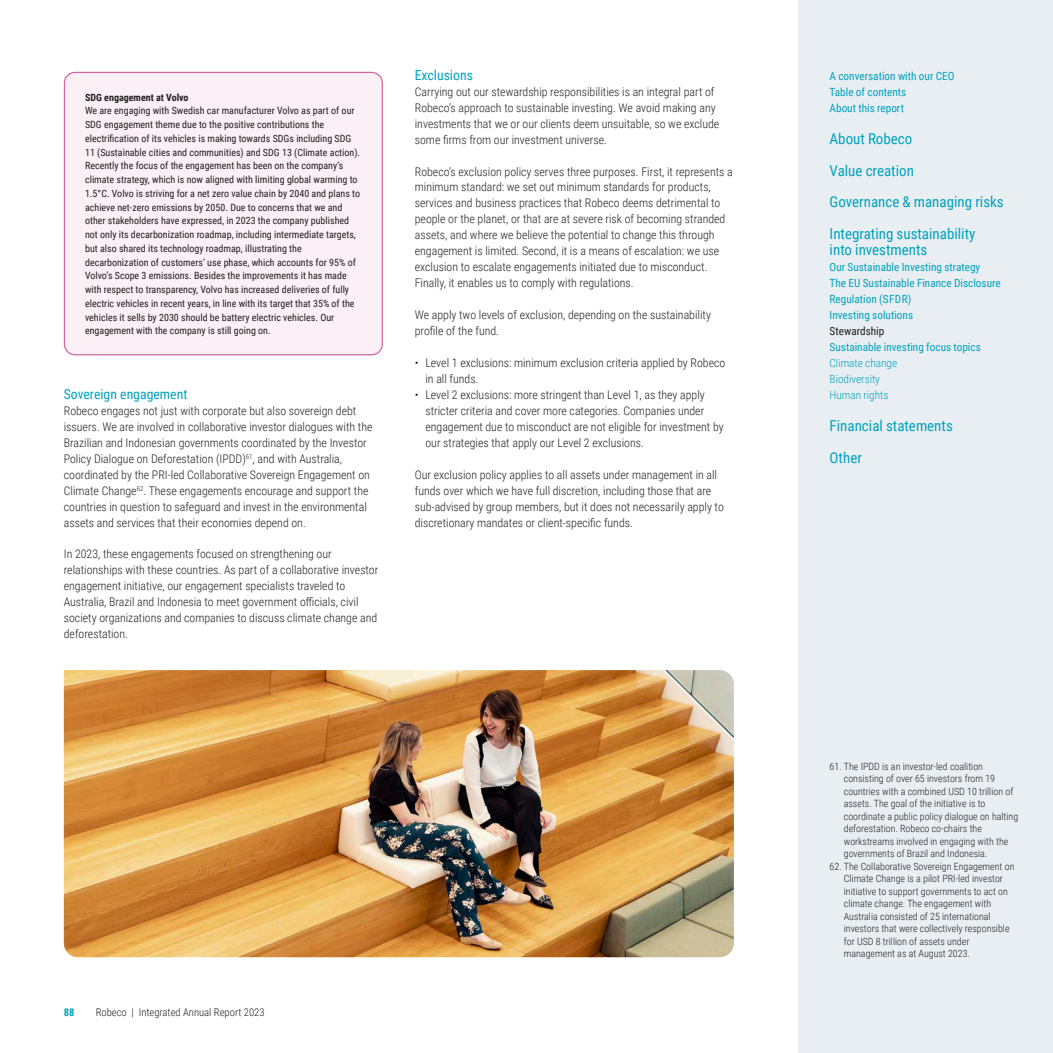
<style>
.page{position:relative;width:1053px;height:1053px;background:#fff}
.page>*{position:absolute;margin:0;border:0;box-sizing:border-box;transform-origin:0 0}
.Table_text_light{font:15px "Roboto Condensed";color:#00a2bd}
.Paragraafkop{font:13.75px "Roboto Condensed";color:#00a2bd}
.Leestekst{font:300 11.88px/16px "Roboto Condensed";color:#231f20}
.Table_text_light-2{font:11.25px "Roboto Condensed";color:#00a2bd}
.Table_text_light-3{font:300 11.25px "Roboto Condensed";color:#00a2bd}
.Table_text_light-4{font:11.25px "Roboto Condensed";color:#231f20}
.t1{font:300 10.62px "Roboto Condensed";color:#231f20}
.t2{font:700 10.62px "Roboto Condensed";color:#00a2bd}
.Leestekst-2{font:10px/13.8px "Roboto Condensed";color:#231f20}
.Voetnoot_zwart{font:300 10px/12.5px "Roboto Condensed";color:#231f20}
.Leestekst-3{font:700 10px "Roboto Condensed";color:#231f20}
</style>
<div class="page">
<div style="left:797px;top:0;width:255px;height:1052px;background:#e9eef3"></div>
<div style="left:64px;top:72px;width:318px;height:283px;background:#faf0f5;border-radius:11px"></div>
<div style="left:64px;top:72px;width:319px;height:283px;border:1px solid #b50063;border-radius:11px"></div>
<img style="left:64px;top:670px;width:669px;height:287px">
<p class="Leestekst-3" style="left:85px;top:90px;width:105px">SDG engagement at Volvo</p>
<p class="Leestekst-2" style="left:85px;top:103px;width:276px">We are engaging with Swedish car manufacturer Volvo as part of our SDG engagement theme due to the positive contributions the electrification of its vehicles is making towards SDGs including SDG 11 (Sustainable cities and communities) and SDG 13 (Climate action).<br>Recently the focus of the engagement has been on the company’s climate strategy, which is now aligned with limiting global warming to 1.5°C. Volvo is striving for a net zero value chain by 2040 and plans to achieve net-zero emissions by 2050. Due to concerns that we and other stakeholders have expressed, in 2023 the company published not only its decarbonization roadmap, including intermediate targets, but also shared its technology roadmap, illustrating the decarbonization of customers’ use phase, which accounts for 95% of Volvo’s Scope 3 emissions. Besides the improvements it has made with respect to transparency, Volvo has increased deliveries of fully electric vehicles in recent years, in line with its target that 35% of the vehicles it sells by 2030 should be battery electric vehicles. Our engagement with the company is still going on.</p>
<p class="Paragraafkop" style="left:64px;top:384px;width:125px">Sovereign engagement</p>
<p class="Leestekst" style="left:64px;top:402px;width:310px">Robeco engages not just with corporate but also sovereign debt issuers. We are involved in collaborative investor dialogues with the Brazilian and Indonesian governments coordinated by the Investor Policy Dialogue on Deforestation (IPDD)<sup>61</sup>, and with Australia, coordinated by the PRI-led Collaborative Sovereign Engagement on Climate Change<sup>62</sup>. These engagements encourage and support the countries in question to safeguard and invest in the environmental assets and services that their economies depend on.</p>
<p class="Leestekst" style="left:64px;top:545px;width:316px">In 2023, these engagements focused on strengthening our relationships with these countries. As part of a collaborative investor engagement initiative, our engagement specialists traveled to Australia, Brazil and Indonesia to meet government officials, civil society organizations and companies to discuss climate change and deforestation.</p>
<p class="Paragraafkop" style="left:415px;top:65px;width:60px">Exclusions</p>
<p class="Leestekst" style="left:415px;top:83px;width:306px">Carrying out our stewardship responsibilities is an integral part of Robeco’s approach to sustainable investing. We avoid making any investments that we or our clients deem unsuitable, so we exclude some firms from our investment universe.</p>
<p class="Leestekst" style="left:415px;top:163px;width:319px">Robeco’s exclusion policy serves three purposes. First, it represents a minimum standard: we set out minimum standards for products, services and business practices that Robeco deems detrimental to people or the planet, or that are at severe risk of becoming stranded assets, and where we believe the potential to change this through engagement is limited. Second, it is a means of escalation: we use exclusion to escalate engagements initiated due to misconduct.<br>Finally, it enables us to comply with regulations.</p>
<p class="Leestekst" style="left:415px;top:306px;width:297px">We apply two levels of exclusion, depending on the sustainability profile of the fund.</p>
<p class="Leestekst" style="left:425px;top:354px;width:301px;text-indent:-11px">• Level 1 exclusions: minimum exclusion criteria applied by Robeco in all funds.</p>
<p class="Leestekst" style="left:425px;top:386px;width:300px;text-indent:-11px">• Level 2 exclusions: more stringent than Level 1, as they apply stricter criteria and cover more categories. Companies under engagement due to misconduct are not eligible for investment by our strategies that apply our Level 2 exclusions.</p>
<p class="Leestekst" style="left:415px;top:466px;width:310px">Our exclusion policy applies to all assets under management in all funds over which we have full discretion, including those that are sub-advised by group members, but it does not necessarily apply to discretionary mandates or client-specific funds.</p>
<p class="t2" style="left:64px;top:1004px;width:12px">88</p>
<p class="t1" style="left:96px;top:1004px;width:170px">Robeco | Integrated Annual Report 2023</p>
<p class="Table_text_light-2" style="left:829px;top:68px;width:126px">A conversation with our CEO</p>
<p class="Table_text_light-2" style="left:829px;top:84px;width:78px">Table of contents</p>
<p class="Table_text_light-2" style="left:829px;top:100px;width:76px">About this report</p>
<p class="Table_text_light" style="left:829px;top:128px;width:84px">About Robeco</p>
<p class="Table_text_light" style="left:829px;top:160px;width:86px">Value creation</p>
<p class="Table_text_light" style="left:829px;top:191px;width:176px">Governance &amp; managing risks</p>
<p class="Table_text_light" style="left:829px;top:223px;width:147px">Integrating sustainability</p>
<p class="Table_text_light" style="left:829px;top:239px;width:99px">into investments</p>
<p class="Table_text_light-2" style="left:829px;top:259px;width:152px">Our Sustainable Investing strategy</p>
<p class="Table_text_light-2" style="left:829px;top:275px;width:173px">The EU Sustainable Finance Disclosure</p>
<p class="Table_text_light-2" style="left:829px;top:291px;width:83px">Regulation (SFDR)</p>
<p class="Table_text_light-2" style="left:829px;top:307px;width:85px">Investing solutions</p>
<p class="Table_text_light-4" style="left:829px;top:323px;width:56px">Stewardship</p>
<p class="Table_text_light-2" style="left:829px;top:339px;width:153px">Sustainable investing focus topics</p>
<p class="Table_text_light-3" style="left:829px;top:355px;width:69px">Climate change</p>
<p class="Table_text_light-3" style="left:829px;top:371px;width:52px">Biodiversity</p>
<p class="Table_text_light-3" style="left:829px;top:387px;width:60px">Human rights</p>
<p class="Table_text_light" style="left:829px;top:415px;width:125px">Financial statements</p>
<p class="Table_text_light" style="left:829px;top:447px;width:34px">Other</p>
<p class="Voetnoot_zwart" style="left:843px;top:759px;width:176px;text-indent:-14px">61. The IPDD is an investor-led coalition consisting of over 65 investors from 19 countries with a combined USD 10 trillion of assets. The goal of the initiative is to coordinate a public policy dialogue on halting deforestation. Robeco co-chairs the workstreams involved in engaging with the governments of Brazil and Indonesia.</p>
<p class="Voetnoot_zwart" style="left:843px;top:859px;width:172px;text-indent:-14px">62. The Collaborative Sovereign Engagement on Climate Change is a pilot PRI-led investor initiative to support governments to act on climate change. The engagement with Australia consisted of 25 international investors that were collectively responsible for USD 8 trillion of assets under management as at August 2023.</p>
</div>
